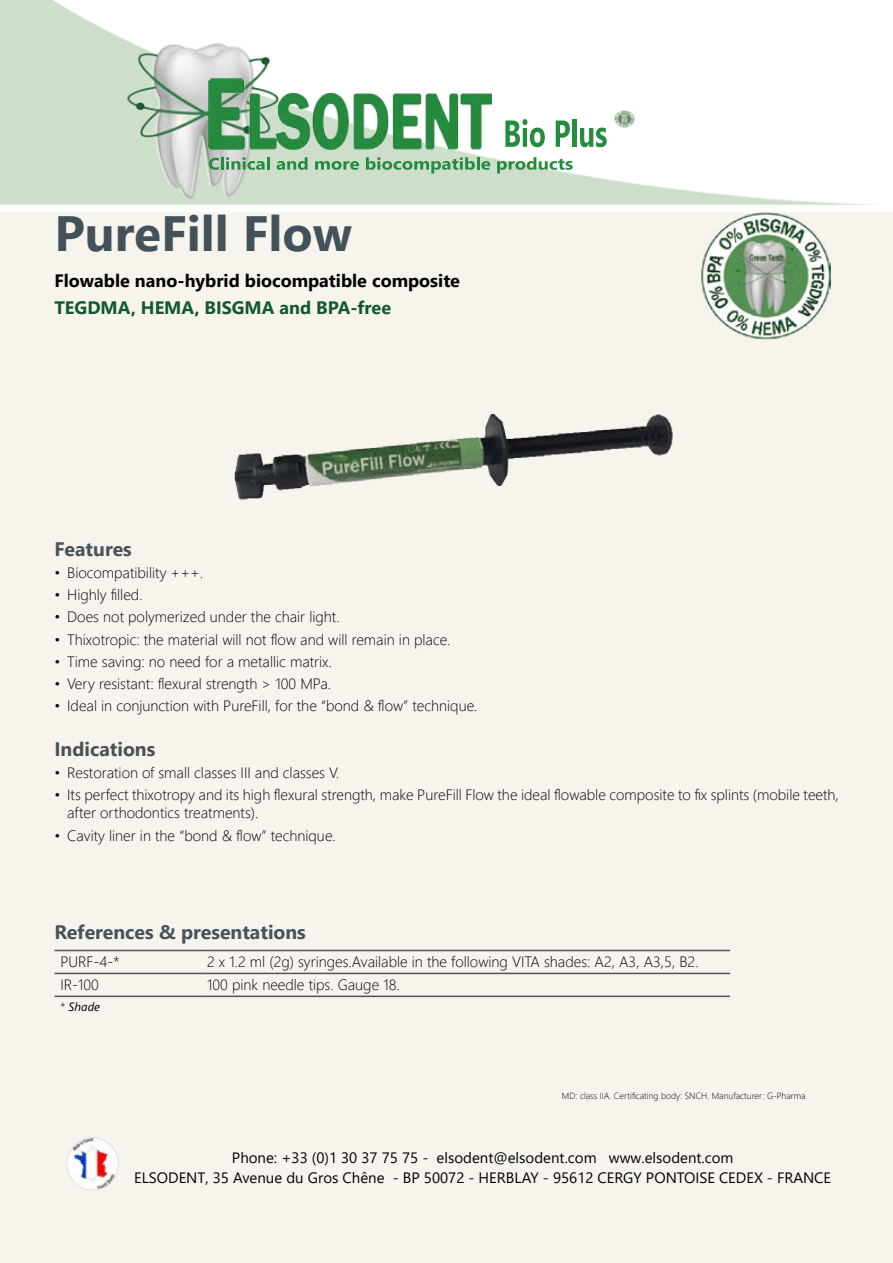
<style>
.page{position:relative;width:893px;height:1263px;background:#fff}
.page>*{position:absolute;margin:0;border:0;box-sizing:border-box;transform-origin:0 0}
.t1{font:700 49.5px "Segoe UI";color:#43525a}
.t2{font:700 19.5px "Segoe UI";color:#485258}
.t3{font:700 18px "Segoe UI";color:#000}
.t4{font:700 18px "Segoe UI";color:#12592e}
.t5{font:300 15px/18px "Segoe UI";color:#000}
.t6{font:15px/19.5px "Segoe UI";color:#000101;text-align:center}
.t7{font:italic 12px "Segoe UI";color:#000}
.t8{font:300 9px "Segoe UI";color:#000}
.s1{font-weight:300;font-style:normal}
</style>
<div class="page">
<img style="left:0;top:0;width:893px;height:1263px">
<img style="left:700px;top:210px;width:130px;height:131px">
<img style="left:124px;top:26px;width:159px;height:180px">
<img style="left:208px;top:78px;width:283px;height:71px">
<svg style="left:505px;top:119px;width:40px;height:28px"></svg>
<svg style="left:556px;top:121px;width:14px;height:26px"></svg>
<div style="left:572px;top:119px;width:5px;height:28px;background:#258b3e"></div>
<svg style="left:580px;top:128px;width:27px;height:19px"></svg>
<img style="left:615px;top:110px;width:19px;height:18px">
<svg style="left:209px;top:157px;width:61px;height:13px"></svg>
<svg style="left:277px;top:157px;width:31px;height:13px"></svg>
<svg style="left:315px;top:161px;width:44px;height:9px"></svg>
<svg style="left:366px;top:157px;width:124px;height:16px;background:#93c299"></svg>
<svg style="left:497px;top:157px;width:76px;height:16px"></svg>
<img style="left:65px;top:1137px;width:59px;height:59px">
<img style="left:195px;top:362px;width:503px;height:174px">
<hr style="left:54px;top:950px;width:147px;height:1px;background:#535353">
<hr style="left:201px;top:950px;width:529px;height:1px;background:#535353">
<hr style="left:54px;top:973px;width:147px;height:1px;background:#535353">
<hr style="left:201px;top:973px;width:529px;height:1px;background:#535353">
<hr style="left:54px;top:995px;width:147px;height:2px;background:#535353">
<hr style="left:201px;top:995px;width:529px;height:2px;background:#535353">
<h1 class="t1" style="left:54px;top:193px;width:299px">PureFill Flow</h1>
<p class="t3" style="left:54px;top:266px;width:407px">Flowable nano-hybrid biocompatible composite</p>
<p class="t4" style="left:54px;top:293px;width:338px">TEGDMA, HEMA, BISGMA and BPA-free</p>
<h2 class="t2" style="left:54px;top:533px;width:79px">Features</h2>
<p class="t5" style="left:54px;top:563px;width:150px">• Biocompatibility +++.</p>
<p class="t5" style="left:54px;top:585px;width:90px">• Highly filled.</p>
<p class="t5" style="left:54px;top:607px;width:287px">• Does not polymerized under the chair light.</p>
<p class="t5" style="left:54px;top:630px;width:398px">• Thixotropic: the material will not flow and will remain in place.</p>
<p class="t5" style="left:54px;top:652px;width:279px">• Time saving: no need for a metallic matrix.</p>
<p class="t5" style="left:54px;top:674px;width:278px">• Very resistant: flexural strength &gt; 100 MPa.</p>
<p class="t5" style="left:54px;top:696px;width:425px">• Ideal in conjunction with PureFill, for the “bond &amp; flow” technique.</p>
<h2 class="t2" style="left:54px;top:733px;width:102px">Indications</h2>
<p class="t5" style="left:54px;top:763px;width:286px">• Restoration of small classes III and classes V.</p>
<p class="t5" style="left:67px;top:785px;width:773px;text-indent:-13px">• Its perfect thixotropy and its high flexural strength, make PureFill Flow the ideal flowable composite to fix splints (mobile teeth, after orthodontics treatments).</p>
<p class="t5" style="left:54px;top:826px;width:283px">• Cavity liner in the “bond &amp; flow” technique.</p>
<h2 class="t2" style="left:54px;top:917px;width:253px">References &amp; presentations</h2>
<p class="t5" style="left:60px;top:952px;width:61px">PURF-4-*</p>
<p class="t5" style="left:207px;top:952px;width:493px">2 x 1.2 ml (2g) syringes.Available in the following VITA shades: A2, A3, A3,5, B2.</p>
<p class="t5" style="left:60px;top:975px;width:40px">IR-100</p>
<p class="t5" style="left:207px;top:975px;width:194px">100 pink needle tips. Gauge 18.</p>
<p class="t7" style="left:60px;top:997px;width:41px"><span class="s1">*</span> Shade</p>
<p class="t8" style="left:562px;top:1088px;width:245px">MD: class IIA. Certificating body: SNCH. Manufacturer: G-Pharma</p>
<p class="t6" style="left:134px;top:1148px;width:698px">Phone: +33 (0)1 30 37 75 75 - elsodent@elsodent.com www.elsodent.com<br>ELSODENT, 35 Avenue du Gros Chêne - BP 50072 - HERBLAY - 95612 CERGY PONTOISE CEDEX - FRANCE</p>
</div>
